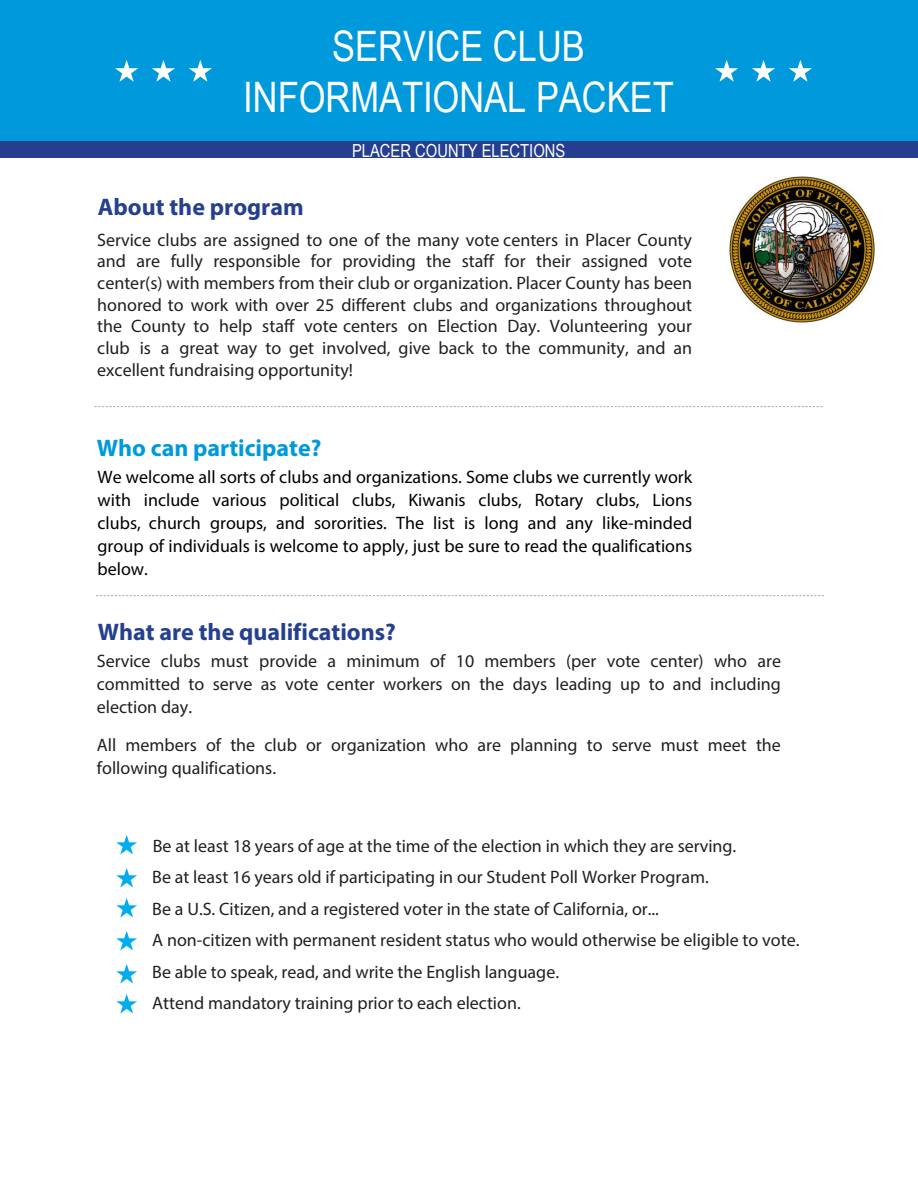
<style>
.page{position:relative;width:918px;height:1188px;background:#fff}
.page>*{position:absolute;margin:0;border:0;box-sizing:border-box;transform-origin:0 0}
.t1{font:42px/50.4px "Arial Narrow";color:#fff;text-align:center}
.t2{font:700 24px "Myriad Pro";color:#24408f}
.t3{font:700 24px "Myriad Pro";color:#0099dc}
.t4{font:18px/21.6px "Myriad Pro";color:#231f20;text-align:justify}
.t5{font:18px/23px "Myriad Pro";color:#000;text-align:justify}
.t6{font:18px "Arial Narrow";color:#fff}
</style>
<div class="page">
<div style="left:0;top:0;width:918px;height:142px;background:#0099dc"></div>
<div style="left:0;top:142px;width:918px;height:16px;background:#253f8e"></div>
<svg style="left:189px;top:60px;width:23px;height:22px"></svg>
<svg style="left:152px;top:60px;width:23px;height:22px"></svg>
<svg style="left:115px;top:60px;width:23px;height:22px"></svg>
<svg style="left:789px;top:60px;width:23px;height:22px"></svg>
<svg style="left:752px;top:60px;width:23px;height:22px"></svg>
<svg style="left:715px;top:60px;width:23px;height:22px"></svg>
<svg style="left:95px;top:406px;width:728px;height:1px"></svg>
<img style="left:729px;top:177px;width:145px;height:145px">
<svg style="left:96px;top:595px;width:728px;height:1px"></svg>
<svg style="left:116px;top:898px;width:21px;height:20px"></svg>
<svg style="left:116px;top:868px;width:21px;height:20px"></svg>
<svg style="left:116px;top:835px;width:21px;height:20px"></svg>
<svg style="left:116px;top:964px;width:21px;height:20px"></svg>
<svg style="left:116px;top:931px;width:21px;height:20px"></svg>
<svg style="left:116px;top:994px;width:21px;height:20px"></svg>
<p class="t1" style="left:243px;top:20px;width:432px">SERVICE CLUB<br>INFORMATIONAL PACKET</p>
<p class="t6" style="left:352px;top:138px;width:215px">PLACER COUNTY ELECTIONS</p>
<p class="t2" style="left:98px;top:191px;width:207px">About the program</p>
<p class="t4" style="left:97px;top:228px;width:596px">Service clubs are assigned to one of the many vote centers in Placer County and are fully responsible for providing the staff for their assigned vote center(s) with members from their club or organization. Placer County has been honored to work with over 25 different clubs and organizations throughout the County to help staff vote centers on Election Day. Volunteering your club is a great way to get involved, give back to the community, and an excellent fundraising opportunity!</p>
<h2 class="t3" style="left:97px;top:432px;width:226px">Who can participate?</h2>
<p class="t5" style="left:98px;top:466px;width:596px">We welcome all sorts of clubs and organizations. Some clubs we currently work with include various political clubs, Kiwanis clubs, Rotary clubs, Lions clubs, church groups, and sororities. The list is long and any like-minded group of individuals is welcome to apply, just be sure to read the qualifications below.</p>
<h2 class="t2" style="left:98px;top:616px;width:300px">What are the qualifications?</h2>
<p class="t4" style="left:97px;top:649px;width:686px;line-height:23.2px">Service clubs must provide a minimum of 10 members (per vote center) who are committed to serve as vote center workers on the days leading up to and including election day.</p>
<p class="t4" style="left:97px;top:734px;width:686px;line-height:22.8px">All members of the club or organization who are planning to serve must meet the following qualifications.</p>
<p class="t4" style="left:152px;top:830px;width:649px;line-height:31.5px;text-align:left">Be at least 18 years of age at the time of the election in which they are serving.<br>Be at least 16 years old if participating in our Student Poll Worker Program.<br>Be a U.S. Citizen, and a registered voter in the state of California, or...<br>A non-citizen with permanent resident status who would otherwise be eligible to vote.<br>Be able to speak, read, and write the English language.<br>Attend mandatory training prior to each election.</p>
</div>
